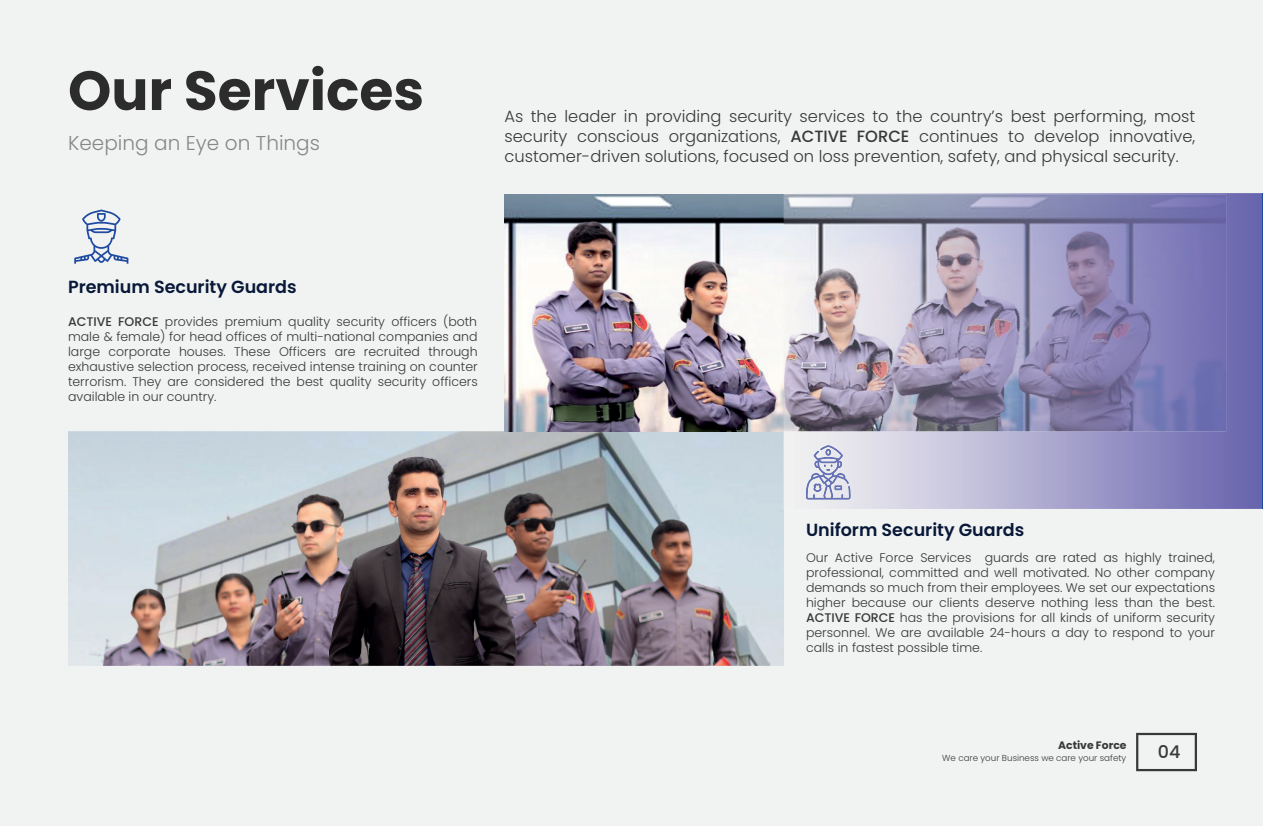
<style>
.page{position:relative;width:1263px;height:826px;background:#fff}
.page>*{position:absolute;margin:0;border:0;box-sizing:border-box;transform-origin:0 0}
.t1{font:700 55.2px "Poppins";color:#2b2c2b}
.t2{font:300 20.1px "Poppins";color:#888787}
.t3{font:600 17.4px "Poppins";color:#081838}
.t4{font:500 17.4px "Poppins";color:#373837}
.t5{font:300 16.2px/19.5px "Poppins";color:#373837;text-align:justify}
.t6{font:300 12.6px/15px "Poppins";color:#373837;text-align:justify}
.t7{font:700 10.8px "Poppins";color:#373837}
.t8{font:300 8.7px "Poppins";color:#373837}
.s1{font-weight:500}
</style>
<div class="page">
<div style="left:0;top:0;width:1263px;height:825px;background:#f1f2f2"></div>
<img style="left:68px;top:431px;width:716px;height:234px">
<img style="left:504px;top:194px;width:279px;height:237px">
<svg style="left:74px;top:209px;width:54px;height:55px"></svg>
<img style="left:783px;top:193px;width:479px;height:316px">
<img style="left:783px;top:431px;width:1px;height:78px">
<svg style="left:806px;top:445px;width:44px;height:54px"></svg>
<svg style="left:1136px;top:732px;width:61px;height:39px"></svg>
<h1 class="t1" style="left:68px;top:59px;width:357px">Our Services</h1>
<h2 class="t2" style="left:68px;top:131px;width:253px">Keeping an Eye on Things</h2>
<p class="t5" style="left:504px;top:107px;width:692px">As the leader in providing security services to the country’s best performing, most security conscious organizations, <span class="s1">ACTIVE FORCE</span> continues to develop innovative, customer-driven solutions, focused on loss prevention, safety, and physical security.</p>
<h3 class="t3" style="left:68px;top:276px;width:230px">Premium Security Guards</h3>
<p class="t6" style="left:68px;top:314px;width:411px"><span class="s1">ACTIVE FORCE</span> provides premium quality security officers (both male &amp; female) for head offices of multi-national companies and large corporate houses. These Officers are recruited through exhaustive selection process, received intense training on counter terrorism. They are considered the best quality security officers available in our country.</p>
<h3 class="t3" style="left:806px;top:519px;width:220px">Uniform Security Guards</h3>
<p class="t6" style="left:806px;top:550px;width:410px">Our Active Force Services guards are rated as highly trained, professional, committed and well motivated. No other company demands so much from their employees. We set our expectations higher because our clients deserve nothing less than the best.<br><span class="s1">ACTIVE FORCE</span> has the provisions for all kinds of uniform security personnel. We are available 24-hours a day to respond to your calls in fastest possible time.</p>
<p class="t7" style="left:1058px;top:739px;width:70px">Active Force</p>
<p class="t8" style="left:942px;top:753px;width:186px">We care your Business we care your safety</p>
<h3 class="t4" style="left:1157px;top:742px;width:24px">04</h3>
</div>
